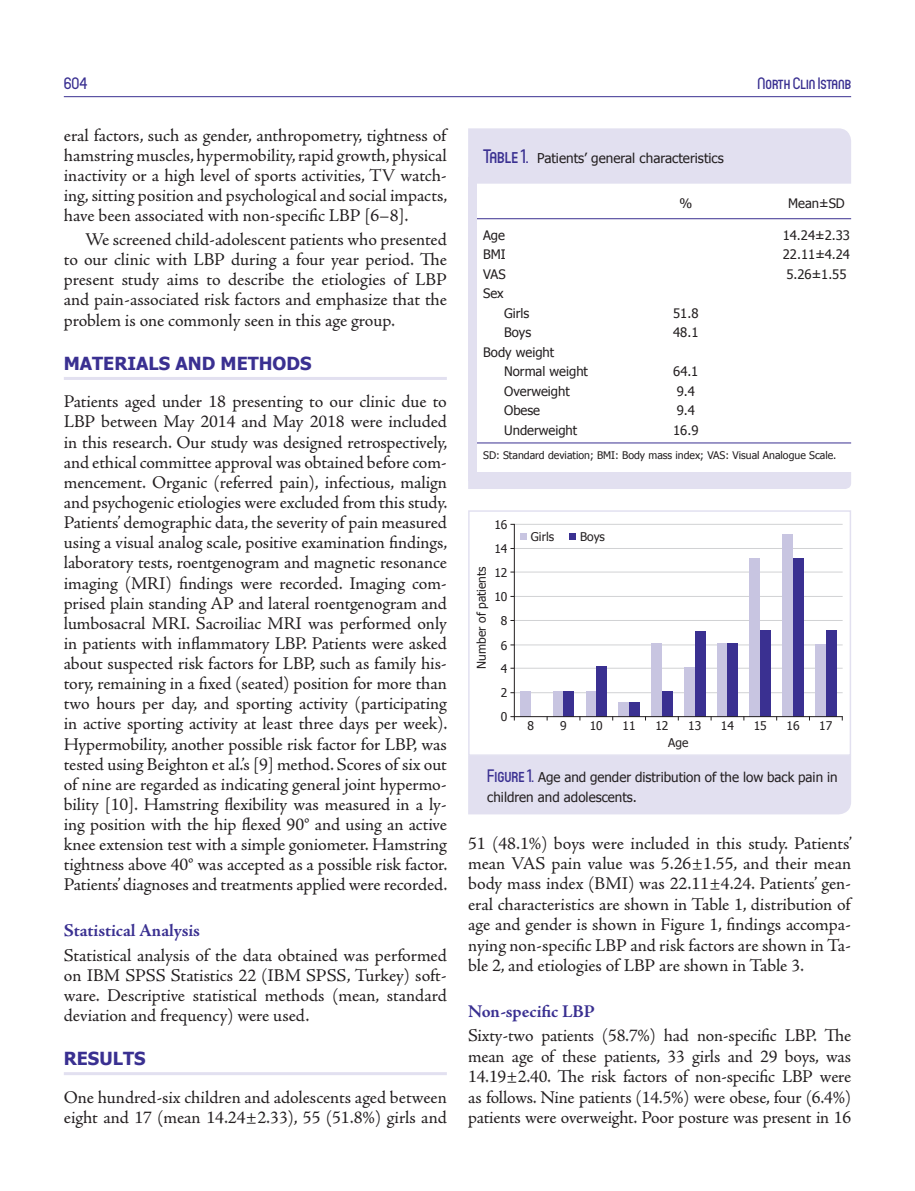
<style>
.page{position:relative;width:915px;height:1191px;background:#fff}
.page>*{position:absolute;margin:0;border:0;box-sizing:border-box;transform-origin:0 0}
._01__Yazı_Metni_NCI{font:18px/20.1px "Adobe Jenson Pro";letter-spacing:-.005em;color:#231f20;text-align:justify}
.Ikinci_Arabaslik{font:700 18px "Adobe Jenson Pro";letter-spacing:-.005em;color:#3a3091}
._06__Yazı_Konu_Basli{font:700 18px "Tahoma";color:#3a3091}
.t1{font:500 16.5px "Circula";color:#3a3091}
._10__Sekil_altyazısı{font:13.5px/19.5px "Tahoma";color:#231f20}
._07__Tablo_Baslik_NC{font:13.5px "Tahoma";color:#231f20}
.t2{font:13.05px "Tahoma";color:#231f20}
.t3{font:12px "Tahoma";color:#231f20}
.t4{font:10.5px "Tahoma";color:#231f20}
.s1{font-family:"Circula";font-weight:500;font-size:19.5px;color:#3a3091}
.s2{font-family:"Circula";font-weight:500;font-size:18px;color:#3a3091}
</style>
<div class="page">
<hr style="left:64px;top:96px;width:786px;height:1px;background:#3a3091">
<hr style="left:64px;top:377px;width:382px;height:3px;background:#e2e0f0">
<hr style="left:64px;top:1072px;width:382px;height:3px;background:#e2e0f0">
<div style="left:468px;top:472px;width:382px;height:17px;background:#e2e0f0"></div>
<div style="left:468px;top:128px;width:382px;height:56px;background:#e2e0f0"></div>
<hr style="left:468px;top:442px;width:382px;height:1px;background:#3a3091">
<hr style="left:468px;top:218px;width:382px;height:1px;background:#3a3091">
<div style="left:468px;top:177px;width:8px;height:303px;background:#e2e0f0"></div>
<div style="left:468px;top:510px;width:382px;height:246px;border:2px solid #e2e0f0"></div>
<hr style="left:514px;top:524px;width:328px;height:1px;background:#d1d2d4">
<hr style="left:514px;top:548px;width:328px;height:1px;background:#d1d2d4">
<hr style="left:514px;top:571px;width:328px;height:1px;background:#d1d2d4">
<hr style="left:514px;top:596px;width:328px;height:1px;background:#d1d2d4">
<hr style="left:514px;top:620px;width:328px;height:1px;background:#d1d2d4">
<hr style="left:514px;top:644px;width:328px;height:1px;background:#d1d2d4">
<hr style="left:514px;top:668px;width:328px;height:1px;background:#d1d2d4">
<hr style="left:514px;top:692px;width:328px;height:1px;background:#d1d2d4">
<svg style="left:510px;top:716px;width:5px;height:4px"></svg>
<hr style="left:514px;top:524px;width:1px;height:193px;background:#231f20">
<div style="left:520px;top:691px;width:10px;height:25px;background:#c8c5e1"></div>
<svg style="left:520px;top:533px;width:6px;height:6px"></svg>
<svg style="left:569px;top:533px;width:6px;height:6px"></svg>
<div style="left:552px;top:691px;width:11px;height:25px;background:#c8c5e1"></div>
<div style="left:563px;top:691px;width:11px;height:25px;background:#3a3091"></div>
<div style="left:618px;top:702px;width:11px;height:14px;background:#c8c5e1"></div>
<div style="left:651px;top:643px;width:10px;height:73px;background:#c8c5e1"></div>
<div style="left:683px;top:667px;width:11px;height:49px;background:#c8c5e1"></div>
<div style="left:716px;top:643px;width:11px;height:73px;background:#c8c5e1"></div>
<div style="left:815px;top:643px;width:10px;height:73px;background:#c8c5e1"></div>
<div style="left:629px;top:702px;width:10px;height:14px;background:#3a3091"></div>
<div style="left:661px;top:690px;width:11px;height:26px;background:#3a3091"></div>
<div style="left:694px;top:631px;width:11px;height:85px;background:#3a3091"></div>
<div style="left:727px;top:643px;width:10px;height:73px;background:#3a3091"></div>
<div style="left:825px;top:630px;width:11px;height:86px;background:#3a3091"></div>
<div style="left:749px;top:558px;width:11px;height:158px;background:#c8c5e1"></div>
<div style="left:760px;top:630px;width:10px;height:86px;background:#3a3091"></div>
<div style="left:782px;top:534px;width:10px;height:182px;background:#c8c5e1"></div>
<div style="left:792px;top:558px;width:11px;height:158px;background:#3a3091"></div>
<div style="left:585px;top:691px;width:11px;height:25px;background:#c8c5e1"></div>
<div style="left:596px;top:666px;width:10px;height:50px;background:#3a3091"></div>
<hr style="left:514px;top:716px;width:328px;height:1px;background:#231f20">
<div style="left:468px;top:756px;width:382px;height:58px;background:#e2e0f0"></div>
<p class="t1" style="left:64px;top:73px;width:25px">604</p>
<p class="t1" style="left:757px;top:73px;width:95px">North Clin Istanb</p>
<p class="_01__Yazı_Metni_NCI" style="left:64px;top:126px;width:385px">eral factors, such as gender, anthropometry, tightness of hamstring muscles, hypermobility, rapid growth, physical inactivity or a high level of sports activities, TV watch&shy;ing, sitting position and psychological and social impacts, have been associated with non-specific LBP [6–8].</p>
<p class="_01__Yazı_Metni_NCI" style="left:64px;top:230px;width:384px;text-indent:21px">We screened child-adolescent patients who presented to our clinic with LBP during a four year period. The present study aims to describe the etiologies of LBP and pain-associated risk factors and emphasize that the problem is one commonly seen in this age group.</p>
<p class="_06__Yazı_Konu_Basli" style="left:64px;top:351px;width:249px">MATERIALS AND METHODS</p>
<p class="_01__Yazı_Metni_NCI" style="left:64px;top:392px;width:385px">Patients aged under 18 presenting to our clinic due to LBP between May 2014 and May 2018 were included in this research. Our study was designed retrospectively, and ethical committee approval was obtained before com&shy;mencement. Organic (referred pain), infectious, malign and psychogenic etiologies were excluded from this study.<br>Patients’ demographic data, the severity of pain measured using a visual analog scale, positive examination findings, laboratory tests, roentgenogram and magnetic resonance imaging (MRI) findings were recorded. Imaging com&shy;prised plain standing AP and lateral roentgenogram and lumbosacral MRI. Sacroiliac MRI was performed only in patients with inflammatory LBP. Patients were asked about suspected risk factors for LBP, such as family his&shy;tory, remaining in a fixed (seated) position for more than two hours per day, and sporting activity (participating in active sporting activity at least three days per week).<br>Hypermobility, another possible risk factor for LBP, was tested using Beighton et al.’s [9] method. Scores of six out of nine are regarded as indicating general joint hypermo&shy;bility [10]. Hamstring flexibility was measured in a ly&shy;ing position with the hip flexed 90° and using an active knee extension test with a simple goniometer. Hamstring tightness above 40° was accepted as a possible risk factor.<br>Patients’ diagnoses and treatments applied were recorded.</p>
<p class="Ikinci_Arabaslik" style="left:64px;top:920px;width:138px">Statistical Analysis</p>
<p class="_01__Yazı_Metni_NCI" style="left:64px;top:945px;width:384px">Statistical analysis of the data obtained was performed on IBM SPSS Statistics 22 (IBM SPSS, Turkey) soft&shy;ware. Descriptive statistical methods (mean, standard deviation and frequency) were used.</p>
<p class="_06__Yazı_Konu_Basli" style="left:64px;top:1046px;width:83px">RESULTS</p>
<p class="_01__Yazı_Metni_NCI" style="left:64px;top:1087px;width:384px">One hundred-six children and adolescents aged between eight and 17 (mean 14.24±2.33), 55 (51.8%) girls and</p>
<p class="_07__Tablo_Baslik_NC" style="left:483px;top:150px;width:242px"><span class="s1">Table 1.</span> Patients’ general characteristics</p>
<p class="t2" style="left:679px;top:195px;width:14px">%</p>
<p class="t2" style="left:787px;top:195px;width:58px">Mean±SD</p>
<p class="t2" style="left:483px;top:227px;width:23px">Age</p>
<p class="t2" style="left:782px;top:227px;width:69px">14.24±2.33</p>
<p class="t2" style="left:483px;top:246px;width:24px">BMI</p>
<p class="t2" style="left:782px;top:246px;width:69px">22.11±4.24</p>
<p class="t2" style="left:483px;top:266px;width:24px">VAS</p>
<p class="t2" style="left:786px;top:266px;width:62px">5.26±1.55</p>
<p class="t2" style="left:483px;top:285px;width:22px">Sex</p>
<p class="t2" style="left:504px;top:305px;width:27px">Girls</p>
<p class="t2" style="left:673px;top:305px;width:27px">51.8</p>
<p class="t2" style="left:504px;top:324px;width:29px">Boys</p>
<p class="t2" style="left:673px;top:324px;width:27px">48.1</p>
<p class="t2" style="left:483px;top:344px;width:73px">Body weight</p>
<p class="t2" style="left:504px;top:363px;width:85px">Normal weight</p>
<p class="t2" style="left:673px;top:363px;width:27px">64.1</p>
<p class="t2" style="left:504px;top:383px;width:67px">Overweight</p>
<p class="t2" style="left:676px;top:383px;width:20px">9.4</p>
<p class="t2" style="left:504px;top:402px;width:37px">Obese</p>
<p class="t2" style="left:676px;top:402px;width:20px">9.4</p>
<p class="t2" style="left:504px;top:422px;width:75px">Underweight</p>
<p class="t2" style="left:673px;top:422px;width:27px">16.9</p>
<p class="t4" style="left:483px;top:448px;width:355px">SD: Standard deviation; BMI: Body mass index; VAS: Visual Analogue Scale.</p>
<p class="t3" style="left:494px;top:517px;width:15px">16</p>
<p class="t3" style="left:494px;top:541px;width:15px">14</p>
<p class="t3" style="left:494px;top:564px;width:15px">12</p>
<p class="t3" style="left:494px;top:589px;width:15px">10</p>
<p class="t3" style="left:500px;top:613px;width:8px">8</p>
<p class="t3" style="left:500px;top:637px;width:8px">6</p>
<p class="t3" style="left:500px;top:661px;width:8px">4</p>
<p class="t3" style="left:500px;top:685px;width:8px">2</p>
<p class="t3" style="left:531px;top:529px;width:25px">Girls</p>
<p class="t3" style="left:580px;top:529px;width:26px">Boys</p>
<p class="t3" style="left:473px;top:668px;width:103px;rotate:-90deg">Number of patients</p>
<p class="t3" style="left:500px;top:709px;width:8px">0</p>
<p class="t3" style="left:527px;top:717px;width:8px">8</p>
<p class="t3" style="left:560px;top:717px;width:8px">9</p>
<p class="t3" style="left:589px;top:717px;width:15px">10</p>
<p class="t3" style="left:622px;top:717px;width:15px">11</p>
<p class="t3" style="left:655px;top:717px;width:15px">12</p>
<p class="t3" style="left:688px;top:717px;width:15px">13</p>
<p class="t3" style="left:720px;top:717px;width:15px">14</p>
<p class="t3" style="left:753px;top:717px;width:15px">15</p>
<p class="t3" style="left:786px;top:717px;width:15px">16</p>
<p class="t3" style="left:819px;top:717px;width:15px">17</p>
<p class="t3" style="left:668px;top:735px;width:22px">Age</p>
<p class="_10__Sekil_altyazısı" style="left:487px;top:767px;width:351px"><span class="s2">Figure 1.</span> Age and gender distribution of the low back pain in children and adolescents.</p>
<p class="_01__Yazı_Metni_NCI" style="left:468px;top:833px;width:385px">51 (48.1%) boys were included in this study. Patients’ mean VAS pain value was 5.26±1.55, and their mean body mass index (BMI) was 22.11±4.24. Patients’ gen&shy;eral characteristics are shown in Table 1, distribution of age and gender is shown in Figure 1, findings accompa&shy;nying non-specific LBP and risk factors are shown in Ta&shy;ble 2, and etiologies of LBP are shown in Table 3.</p>
<p class="Ikinci_Arabaslik" style="left:468px;top:1001px;width:128px">Non-specific LBP</p>
<p class="_01__Yazı_Metni_NCI" style="left:468px;top:1026px;width:384px">Sixty-two patients (58.7%) had non-specific LBP. The mean age of these patients, 33 girls and 29 boys, was 14.19±2.40. The risk factors of non-specific LBP were as follows. Nine patients (14.5%) were obese, four (6.4%) patients were overweight. Poor posture was present in 16</p>
</div>
